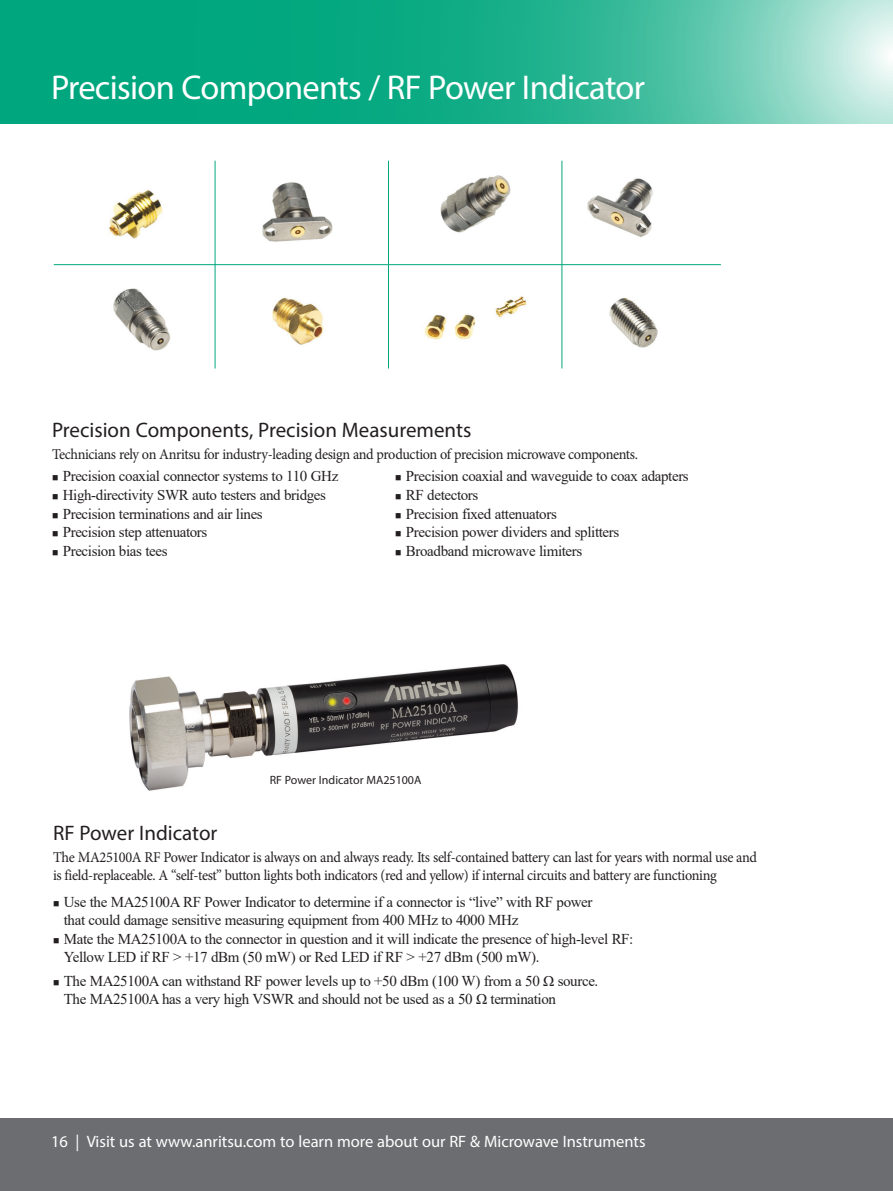
<style>
.page{position:relative;width:893px;height:1191px;background:#fff}
.page>*{position:absolute;margin:0;border:0;box-sizing:border-box;transform-origin:0 0}
.Page_Header{font:34.5px "Myriad Pro";letter-spacing:-.02em;color:#fff}
.Subhead{font:21px "Myriad Pro";color:#231f20}
.Page___and_Footers{font:16.5px "Myriad Pro";color:#fff}
.Table_Text{font:15px/18px "Times New Roman";letter-spacing:-.025em;color:#231f20}
.Text{font:15px/18px "Minion Pro";letter-spacing:-.025em;color:#231f20;scale:.95 1}
.Please_Contact_8pt_A{font:12px "Myriad Pro";color:#231f20}
</style>
<div class="page">
<svg style="left:0;top:0;width:893px;height:123px;background:#2fb795"></svg>
<div style="left:0;top:1118px;width:893px;height:73px;background:#6c6d70"></div>
<hr style="left:215px;top:161px;width:1px;height:207px;background:#00a77e">
<hr style="left:388px;top:161px;width:1px;height:207px;background:#00a77e">
<hr style="left:562px;top:161px;width:1px;height:207px;background:#00a77e">
<hr style="left:54px;top:264px;width:667px;height:1px;background:#00a77e">
<img style="left:113px;top:288px;width:58px;height:63px">
<img style="left:440px;top:175px;width:71px;height:58px">
<img style="left:609px;top:297px;width:49px;height:51px">
<img style="left:109px;top:190px;width:54px;height:49px">
<img style="left:272px;top:297px;width:52px;height:48px">
<img style="left:424px;top:296px;width:103px;height:44px">
<img style="left:587px;top:178px;width:66px;height:59px">
<img style="left:262px;top:182px;width:71px;height:60px">
<img style="left:129px;top:664px;width:389px;height:127px">
<p class="Page_Header" style="left:51px;top:66px;width:596px">Precision Components / RF Power Indicator</p>
<p class="Subhead" style="left:52px;top:417px;width:421px">Precision Components, Precision Measurements</p>
<p class="Text" style="left:52px;top:445px;width:618px">Technicians rely on Anritsu for industry-leading design and production of precision microwave components.</p>
<p class="Table_Text" style="left:52px;top:466px;width:288px">■ Precision coaxial connector systems to 110 GHz</p>
<p class="Table_Text" style="left:395px;top:466px;width:295px">■ Precision coaxial and waveguide to coax adapters</p>
<p class="Table_Text" style="left:52px;top:485px;width:275px">■ High-directivity SWR auto testers and bridges</p>
<p class="Table_Text" style="left:395px;top:485px;width:85px">■ RF detectors</p>
<p class="Table_Text" style="left:52px;top:504px;width:212px">■ Precision terminations and air lines</p>
<p class="Table_Text" style="left:395px;top:504px;width:163px">■ Precision fixed attenuators</p>
<p class="Table_Text" style="left:52px;top:523px;width:157px">■ Precision step attenuators</p>
<p class="Table_Text" style="left:395px;top:523px;width:226px">■ Precision power dividers and splitters</p>
<p class="Table_Text" style="left:52px;top:542px;width:117px">■ Precision bias tees</p>
<p class="Table_Text" style="left:395px;top:542px;width:189px">■ Broadband microwave limiters</p>
<p class="Please_Contact_8pt_A" style="left:270px;top:773px;width:153px">RF Power Indicator MA25100A</p>
<p class="Subhead" style="left:53px;top:820px;width:166px">RF Power Indicator</p>
<p class="Text" style="left:53px;top:848px;width:742px">The MA25100A RF Power Indicator is always on and always ready. Its self-contained battery can last for years with normal use and is field-replaceable. A “self-test” button lights both indicators (red and yellow) if internal circuits and battery are functioning</p>
<p class="Table_Text" style="left:64px;top:892px;width:530px;text-indent:-11px">■ Use the MA25100A RF Power Indicator to determine if a connector is “live” with RF power that could damage sensitive measuring equipment from 400 MHz to 4000 MHz</p>
<p class="Table_Text" style="left:64px;top:929px;width:571px;text-indent:-11px">■ Mate the MA25100A to the connector in question and it will indicate the presence of high-level RF:<br>Yellow LED if RF &gt; +17 dBm (50 mW) or Red LED if RF &gt; +27 dBm (500 mW).</p>
<p class="Table_Text" style="left:64px;top:971px;width:536px;text-indent:-11px">■ The MA25100A can withstand RF power levels up to +50 dBm (100 W) from a 50 Ω source.<br>The MA25100A has a very high VSWR and should not be used as a 50 Ω termination</p>
<p class="Page___and_Footers" style="left:51px;top:1131px;width:596px">16 | Visit us at www.anritsu.com to learn more about our RF &amp; Microwave Instruments</p>
</div>
